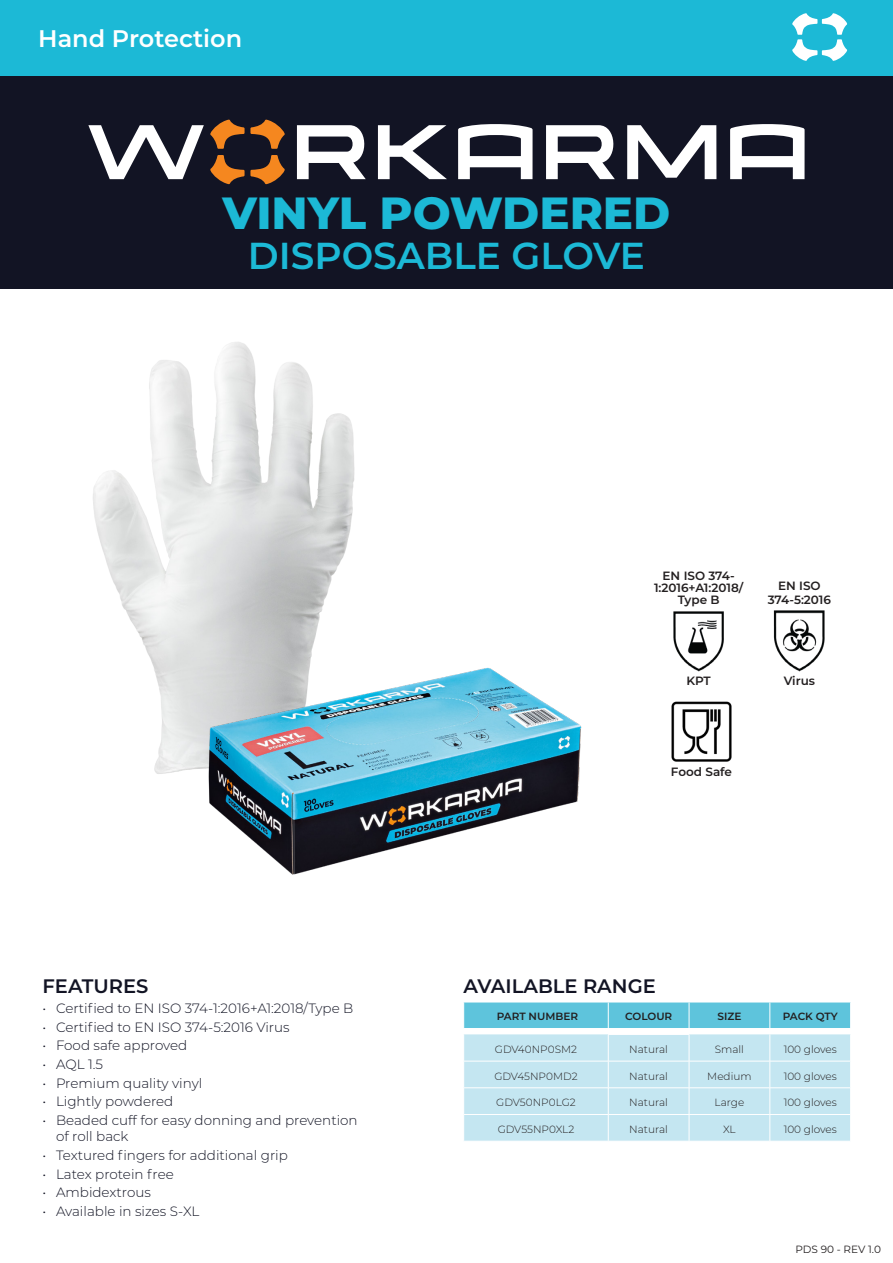
<style>
.page{position:relative;width:893px;height:1263px;background:#fff}
.page>*{position:absolute;margin:0;border:0;box-sizing:border-box;transform-origin:0 0}
.t1{font:800 45px "Montserrat";color:#1cb9d6}
.t2{font:600 37.5px "Montserrat";color:#1cb9d6}
.t3{font:600 24px "Montserrat";color:#fff}
.Headings{font:600 19.5px "Montserrat";color:#121424}
.t4{font:300 13.5px/16.5px "Montserrat";color:#121424}
.t5{font:600 12px/12px "Montserrat";color:#231f20;text-align:center}
.Table_Body{font:300 10.5px "Montserrat";color:#231f20}
.t6{font:600 10.5px "Montserrat";color:#231f20}
.t7{font:10.5px "Montserrat";color:#231f20}
</style>
<div class="page">
<div style="left:0;top:0;width:893px;height:77px;background:#1cb9d6;border:2px solid #1cb9d6"></div>
<svg style="left:792px;top:13px;width:55px;height:48px"></svg>
<div style="left:0;top:77px;width:893px;height:212px;background:#121424"></div>
<svg style="left:88px;top:125px;width:116px;height:54px"></svg>
<svg style="left:297px;top:125px;width:69px;height:54px"></svg>
<svg style="left:378px;top:125px;width:69px;height:54px"></svg>
<svg style="left:546px;top:125px;width:69px;height:54px"></svg>
<svg style="left:627px;top:125px;width:89px;height:54px"></svg>
<svg style="left:458px;top:124px;width:75px;height:55px"></svg>
<svg style="left:730px;top:124px;width:75px;height:55px"></svg>
<svg style="left:210px;top:120px;width:75px;height:29px"></svg>
<svg style="left:210px;top:155px;width:75px;height:29px"></svg>
<img style="left:93px;top:342px;width:262px;height:315px">
<svg style="left:463px;top:1002px;width:388px;height:139px;background:#b6e1ee"></svg>
<img style="left:773px;top:610px;width:52px;height:62px">
<img style="left:673px;top:611px;width:51px;height:61px">
<img style="left:671px;top:701px;width:61px;height:61px">
<img style="left:150px;top:657px;width:432px;height:218px">
<h3 class="t3" style="left:38px;top:21px;width:205px">Hand Protection</h3>
<p class="t1" style="left:223px;top:180px;width:449px">VINYL POWDERED</p>
<p class="t2" style="left:248px;top:229px;width:399px">DISPOSABLE GLOVE</p>
<p class="t5" style="left:654px;top:569px;width:91px">EN ISO 374-<br>1:2016+A1:2018/<br>Type B</p>
<p class="t5" style="left:778px;top:579px;width:44px">EN ISO</p>
<p class="t5" style="left:768px;top:593px;width:65px">374-5:2016</p>
<p class="t5" style="left:686px;top:675px;width:26px">KPT</p>
<p class="t5" style="left:784px;top:674px;width:33px">Virus</p>
<p class="Headings" style="left:43px;top:972px;width:107px">FEATURES</p>
<p class="t4" style="left:43px;top:999px;width:312px">• Certified to EN ISO 374-1:2016+A1:2018/Type B</p>
<p class="t4" style="left:43px;top:1018px;width:249px">• Certified to EN ISO 374-5:2016 Virus</p>
<p class="t4" style="left:43px;top:1037px;width:146px">• Food safe approved</p>
<p class="t4" style="left:43px;top:1055px;width:62px">• AQL 1.5</p>
<p class="t4" style="left:43px;top:1074px;width:161px">• Premium quality vinyl</p>
<p class="t4" style="left:43px;top:1093px;width:132px">• Lightly powdered</p>
<p class="t4" style="left:56px;top:1111px;width:303px;text-indent:-14px">• Beaded cuff for easy donning and prevention of roll back</p>
<p class="t4" style="left:43px;top:1146px;width:247px">• Textured fingers for additional grip</p>
<p class="t4" style="left:43px;top:1165px;width:133px">• Latex protein free</p>
<p class="t4" style="left:43px;top:1184px;width:110px">• Ambidextrous</p>
<p class="t4" style="left:43px;top:1202px;width:158px">• Available in sizes S-XL</p>
<p class="t5" style="left:671px;top:765px;width:63px">Food Safe</p>
<p class="Headings" style="left:463px;top:972px;width:194px">AVAILABLE RANGE</p>
<p class="t6" style="left:497px;top:1009px;width:83px">PART NUMBER</p>
<p class="t6" style="left:625px;top:1009px;width:49px">COLOUR</p>
<p class="t6" style="left:717px;top:1009px;width:25px">SIZE</p>
<p class="t6" style="left:783px;top:1009px;width:56px">PACK QTY</p>
<p class="Table_Body" style="left:495px;top:1042px;width:84px">GDV40NP0SM2</p>
<p class="Table_Body" style="left:629px;top:1042px;width:40px">Natural</p>
<p class="Table_Body" style="left:715px;top:1042px;width:31px">Small</p>
<p class="Table_Body" style="left:784px;top:1042px;width:55px">100 gloves</p>
<p class="Table_Body" style="left:494px;top:1069px;width:85px">GDV45NP0MD2</p>
<p class="Table_Body" style="left:629px;top:1069px;width:40px">Natural</p>
<p class="Table_Body" style="left:707px;top:1069px;width:46px">Medium</p>
<p class="Table_Body" style="left:784px;top:1069px;width:55px">100 gloves</p>
<p class="Table_Body" style="left:496px;top:1095px;width:81px">GDV50NP0LG2</p>
<p class="Table_Body" style="left:629px;top:1095px;width:40px">Natural</p>
<p class="Table_Body" style="left:715px;top:1095px;width:31px">Large</p>
<p class="Table_Body" style="left:784px;top:1095px;width:55px">100 gloves</p>
<p class="Table_Body" style="left:498px;top:1122px;width:78px">GDV55NP0XL2</p>
<p class="Table_Body" style="left:629px;top:1122px;width:40px">Natural</p>
<p class="Table_Body" style="left:723px;top:1122px;width:14px">XL</p>
<p class="Table_Body" style="left:784px;top:1122px;width:55px">100 gloves</p>
<p class="t7" style="left:795px;top:1242px;width:87px">PDS 90 - REV 1.0</p>
</div>
